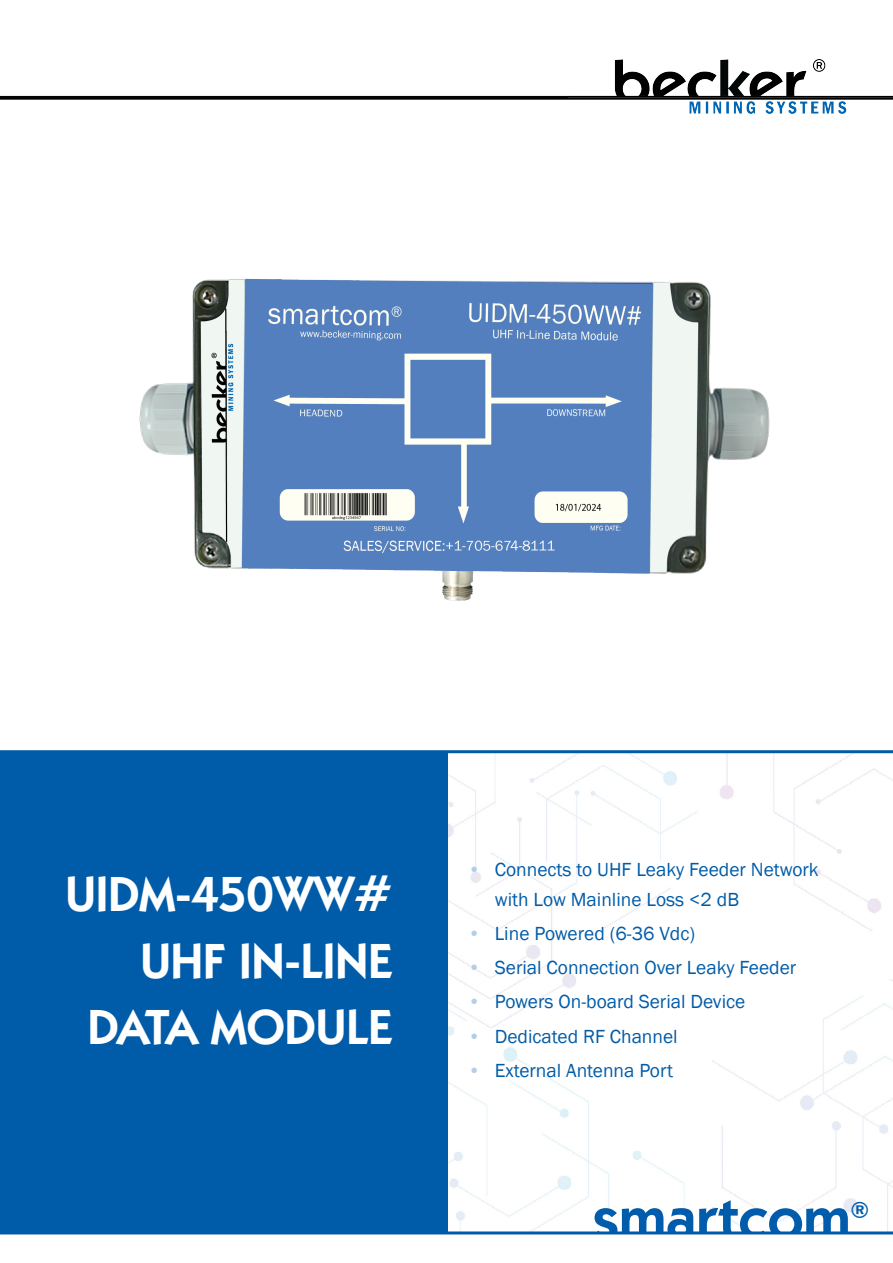
<style>
.page{position:relative;width:893px;height:1263px;background:#fff}
.page>*{position:absolute;margin:0;border:0;box-sizing:border-box;transform-origin:0 0}
.Absatz_Eigenschaft{font:600 60px "Kabel IT Cby BT";color:#015dac}
.Absatz_Eigenschaft-2{font:600 49.5px "Kabel IT Cby BT";color:#fff}
.Absatz_Eigenschaft-3{font:600 22.5px "Kabel IT Cby BT";color:#015dac}
.t1{font:19.5px/30px "Franklin Gothic";color:#005ca9}
.s1{color:#b3cee5}
</style>
<div class="page">
<img style="left:447px;top:753px;width:446px;height:478px">
<div style="left:0;top:753px;width:447px;height:478px;background:#005ca9"></div>
<hr style="left:0;top:1231px;width:893px;height:3px;background:#005ca9">
<hr style="left:0;top:750px;width:893px;height:3px;background:#005ca9">
<img style="left:139px;top:278px;width:631px;height:323px">
<svg style="left:0;top:96px;width:568px;height:4px;background:#171816"></svg>
<img style="left:568px;top:60px;width:325px;height:53px">
<p class="Absatz_Eigenschaft-2" style="left:65px;top:864px;width:328px">UIDM-450WW#</p>
<p class="Absatz_Eigenschaft-2" style="left:140px;top:930px;width:253px">UHF IN-LINE</p>
<p class="Absatz_Eigenschaft-2" style="left:88px;top:996px;width:306px">DATA MODULE</p>
<p class="t1" style="left:495px;top:854px;width:325px;text-indent:-27px"><span class="s1">•</span> Connects to UHF Leaky Feeder Network with Low Mainline Loss &lt;2 dB</p>
<p class="t1" style="left:468px;top:919px;width:229px"><span class="s1">•</span> Line Powered (6-36 Vdc)</p>
<p class="t1" style="left:468px;top:953px;width:330px"><span class="s1">•</span> Serial Connection Over Leaky Feeder</p>
<p class="t1" style="left:468px;top:987px;width:279px"><span class="s1">•</span> Powers On-board Serial Device</p>
<p class="t1" style="left:468px;top:1021px;width:212px"><span class="s1">•</span> Dedicated RF Channel</p>
<p class="t1" style="left:468px;top:1056px;width:207px"><span class="s1">•</span> External Antenna Port</p>
<p class="Absatz_Eigenschaft" style="left:593px;top:1182px;width:259px">smartcom</p>
<p class="Absatz_Eigenschaft-3" style="left:850px;top:1197px;width:20px">®</p>
</div>
